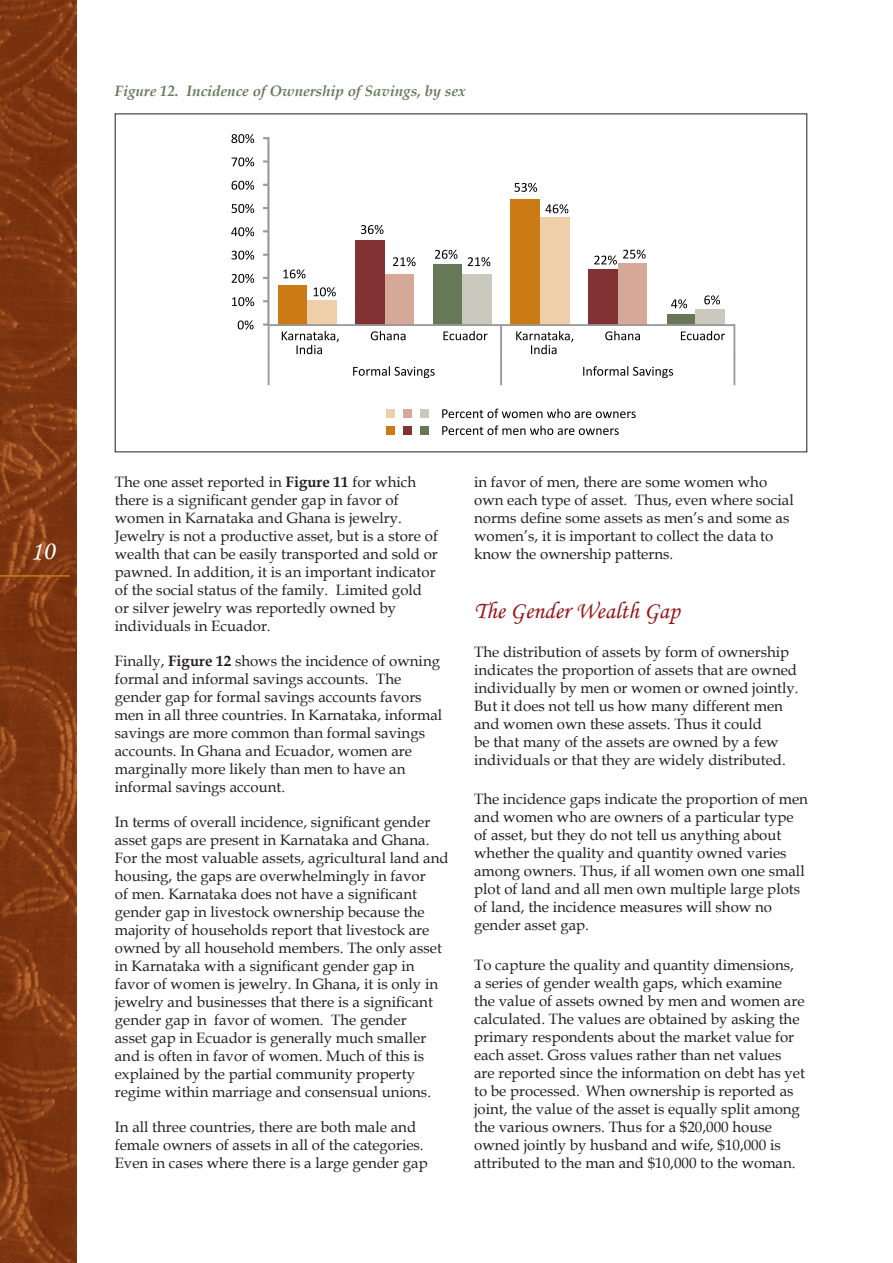
<style>
.page{position:relative;width:893px;height:1263px;background:#fff}
.page>*{position:absolute;margin:0;border:0;box-sizing:border-box;transform-origin:0 0}
.t1{font:27px "Monotype Corsiva";color:#fff}
.t2{font:24px "Monotype Corsiva";color:#961619}
.t3{font:15px/18px "Book Antiqua";color:#231f20}
.t4{font:italic 700 15px "Book Antiqua";color:#667857}
.s1{font-weight:700}
</style>
<div class="page">
<img style="left:0;top:0;width:77px;height:1263px">
<hr style="left:0;top:575px;width:70px;height:2px;background:#cb7a16">
<div style="left:278px;top:285px;width:29px;height:40px;background:#cb7a16"></div>
<div style="left:355px;top:240px;width:30px;height:85px;background:#823233"></div>
<div style="left:433px;top:264px;width:29px;height:61px;background:#667857"></div>
<div style="left:511px;top:199px;width:29px;height:126px;background:#cb7a16"></div>
<div style="left:589px;top:269px;width:29px;height:56px;background:#823233"></div>
<div style="left:667px;top:314px;width:28px;height:11px;background:#667857"></div>
<div style="left:307px;top:300px;width:29px;height:25px;background:#efcfaa"></div>
<div style="left:385px;top:274px;width:29px;height:51px;background:#d6a897"></div>
<div style="left:462px;top:274px;width:30px;height:51px;background:#c9c9bd"></div>
<div style="left:540px;top:217px;width:30px;height:108px;background:#efcfaa"></div>
<div style="left:618px;top:263px;width:29px;height:62px;background:#d6a897"></div>
<div style="left:695px;top:309px;width:30px;height:16px;background:#c9c9bd"></div>
<div style="left:268px;top:324px;width:466px;height:2px;border:1px solid #989999"></div>
<hr style="left:268px;top:324px;width:1px;height:31px;background:#989999">
<div style="left:500px;top:324px;width:2px;height:31px;background:#989999;border:1px solid #989999"></div>
<hr style="left:734px;top:324px;width:1px;height:31px;background:#989999">
<hr style="left:268px;top:354px;width:1px;height:31px;background:#989999">
<div style="left:500px;top:354px;width:2px;height:31px;background:#989999;border:1px solid #989999"></div>
<hr style="left:734px;top:354px;width:1px;height:31px;background:#989999">
<svg style="left:283px;top:269px;width:22px;height:10px"></svg>
<svg style="left:361px;top:225px;width:22px;height:9px"></svg>
<svg style="left:435px;top:250px;width:22px;height:9px"></svg>
<svg style="left:514px;top:183px;width:23px;height:9px"></svg>
<svg style="left:594px;top:255px;width:23px;height:10px"></svg>
<svg style="left:671px;top:299px;width:16px;height:9px"></svg>
<svg style="left:314px;top:287px;width:22px;height:9px"></svg>
<svg style="left:393px;top:257px;width:23px;height:9px"></svg>
<svg style="left:468px;top:257px;width:22px;height:9px"></svg>
<svg style="left:545px;top:204px;width:23px;height:9px"></svg>
<svg style="left:623px;top:250px;width:23px;height:9px"></svg>
<svg style="left:704px;top:295px;width:16px;height:10px"></svg>
<svg style="left:353px;top:366px;width:82px;height:12px"></svg>
<svg style="left:583px;top:366px;width:90px;height:12px"></svg>
<div style="left:267px;top:137px;width:2px;height:188px;background:#989999;border:1px solid #989999"></div>
<svg style="left:263px;top:323px;width:5px;height:3px"></svg>
<svg style="left:263px;top:160px;width:5px;height:3px"></svg>
<svg style="left:238px;top:320px;width:16px;height:10px"></svg>
<svg style="left:232px;top:297px;width:22px;height:9px"></svg>
<svg style="left:232px;top:274px;width:22px;height:9px"></svg>
<svg style="left:232px;top:250px;width:22px;height:10px"></svg>
<svg style="left:231px;top:227px;width:23px;height:9px"></svg>
<svg style="left:232px;top:204px;width:22px;height:9px"></svg>
<svg style="left:232px;top:181px;width:22px;height:9px"></svg>
<svg style="left:232px;top:157px;width:22px;height:9px"></svg>
<svg style="left:231px;top:134px;width:23px;height:9px"></svg>
<svg style="left:605px;top:331px;width:35px;height:9px"></svg>
<svg style="left:681px;top:331px;width:44px;height:9px"></svg>
<svg style="left:516px;top:331px;width:57px;height:23px"></svg>
<svg style="left:371px;top:331px;width:34px;height:9px"></svg>
<svg style="left:282px;top:331px;width:57px;height:23px"></svg>
<svg style="left:443px;top:331px;width:45px;height:9px"></svg>
<svg style="left:442px;top:409px;width:194px;height:9px"></svg>
<svg style="left:442px;top:425px;width:177px;height:10px"></svg>
<div style="left:420px;top:409px;width:9px;height:9px;background:#c9c9bd"></div>
<div style="left:420px;top:426px;width:9px;height:8px;background:#667857"></div>
<div style="left:403px;top:409px;width:9px;height:9px;background:#d6a897"></div>
<div style="left:403px;top:426px;width:9px;height:8px;background:#823233"></div>
<div style="left:386px;top:409px;width:9px;height:9px;background:#efcfaa"></div>
<div style="left:386px;top:426px;width:9px;height:8px;background:#cb7a16"></div>
<p class="t4" style="left:115px;top:81px;width:352px">Figure 12. Incidence of Ownership of Savings, by sex</p>
<h1 class="t1" style="left:31px;top:534px;width:25px">10</h1>
<p class="t3" style="left:115px;top:473px;width:325px">The one asset reported in <span class="s1">Figure 11</span> for which there is a significant gender gap in favor of women in Karnataka and Ghana is jewelry.<br>Jewelry is not a productive asset, but is a store of wealth that can be easily transported and sold or pawned. In addition, it is an important indicator of the social status of the family. Limited gold or silver jewelry was reportedly owned by individuals in Ecuador.</p>
<p class="t3" style="left:115px;top:652px;width:329px">Finally, <span class="s1">Figure 12</span> shows the incidence of owning formal and informal savings accounts. The gender gap for formal savings accounts favors men in all three countries. In Karnataka, informal savings are more common than formal savings accounts. In Ghana and Ecuador, women are marginally more likely than men to have an informal savings account.</p>
<p class="t3" style="left:115px;top:813px;width:335px">In terms of overall incidence, significant gender asset gaps are present in Karnataka and Ghana.<br>For the most valuable assets, agricultural land and housing, the gaps are overwhelmingly in favor<br>of men. Karnataka does not have a significant gender gap in livestock ownership because the majority of households report that livestock are owned by all household members. The only asset in Karnataka with a significant gender gap in favor of women is jewelry. In Ghana, it is only in jewelry and businesses that there is a significant gender gap in favor of women. The gender<br>asset gap in Ecuador is generally much smaller and is often in favor of women. Much of this is explained by the partial community property regime within marriage and consensual unions.</p>
<p class="t3" style="left:115px;top:1118px;width:314px">In all three countries, there are both male and female owners of assets in all of the categories.<br>Even in cases where there is a large gender gap</p>
<p class="t3" style="left:474px;top:473px;width:321px">in favor of men, there are some women who own each type of asset. Thus, even where social norms define some assets as men’s and some as women’s, it is important to collect the data to know the ownership patterns.</p>
<h2 class="t2" style="left:474px;top:596px;width:207px">The Gender Wealth Gap</h2>
<p class="t3" style="left:474px;top:643px;width:326px">The distribution of assets by form of ownership indicates the proportion of assets that are owned individually by men or women or owned jointly.<br>But it does not tell us how many different men and women own these assets. Thus it could<br>be that many of the assets are owned by a few individuals or that they are widely distributed.</p>
<p class="t3" style="left:474px;top:790px;width:335px">The incidence gaps indicate the proportion of men and women who are owners of a particular type of asset, but they do not tell us anything about whether the quality and quantity owned varies among owners. Thus, if all women own one small plot of land and all men own multiple large plots of land, the incidence measures will show no gender asset gap.</p>
<p class="t3" style="left:474px;top:955px;width:332px">To capture the quality and quantity dimensions, a series of gender wealth gaps, which examine the value of assets owned by men and women are calculated. The values are obtained by asking the primary respondents about the market value for each asset. Gross values rather than net values are reported since the information on debt has yet to be processed.<sup>.</sup> When ownership is reported as joint, the value of the asset is equally split among the various owners. Thus for a $20,000 house owned jointly by husband and wife, $10,000 is attributed to the man and $10,000 to the woman.</p>
</div>
